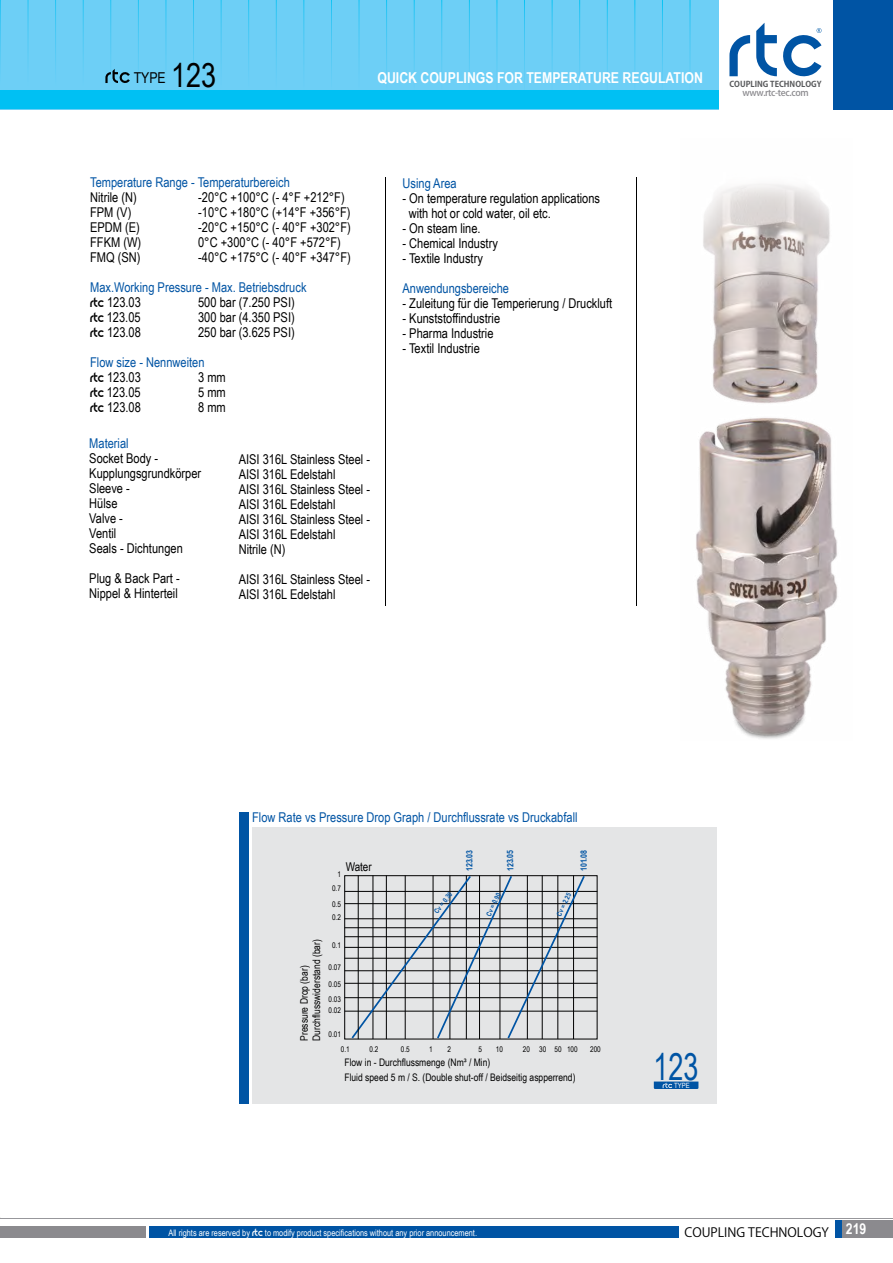
<style>
.page{position:relative;width:893px;height:1263px;background:#fff}
.page>*{position:absolute;margin:0;border:0;box-sizing:border-box;transform-origin:0 0}
.t1{font:37.05px "Arial Narrow";color:#0054a4;scale:.89 1}
.t2{font:700 15px "Arial Narrow";color:#fff}
.t3{font:15px "Arial Narrow";color:#000}
.t4{font:13.5px/15px "Arial Narrow";color:#000}
.t5{font:13.5px/15px "Arial Narrow";color:#0054a4}
.t6{font:12.75px "Koz Go Pr 6 N";color:#000}
.t7{font:12.15px "Arial Narrow";color:#000}
.t8{font:10.35px/12.1px "Arial Narrow";color:#000}
.t9{font:500 9.15px "Koz Go Pr 6 N";letter-spacing:-.04em;color:#8b8a8e}
.t10{font:9px "Arial Narrow";color:#fff}
.t11{font:700 8.7px "Arial Narrow";color:#0054a4}
.t12{font:700 8.1px "Koz Go Pr 6 N";color:#58595b}
.t13{font:7.8px/17.1px "Arial Narrow";color:#000}
.t14{font:7.2px "Arial Narrow";color:#fff}
.t15{font:700 6.9px "Arial Narrow";color:#0054a4}
.s1{font-size:33px}
.s2{font-family:"Abode";color:#000}
.s3{color:#000}
.s4{font-family:"Abode"}
.s5{font-family:"Abode";font-size:10.5px}
</style>
<div class="page">
<div style="left:252px;top:828px;width:465px;height:276px;background:#e4e5e6"></div>
<div style="left:239px;top:812px;width:10px;height:292px;background:#0054a4"></div>
<svg style="left:654px;top:1081px;width:44px;height:8px"></svg>
<div style="left:0;top:0;width:718px;height:109px;background:#6dcff6"></div>
<svg style="left:0;top:0;width:690px;height:91px"></svg>
<div style="left:0;top:91px;width:718px;height:18px;background:#00c0f3"></div>
<div style="left:843px;top:1220px;width:50px;height:17px;background:#8b8a8e"></div>
<div style="left:0;top:1226px;width:146px;height:11px;background:#8b8a8e"></div>
<div style="left:149px;top:1226px;width:529px;height:11px;background:#0054a4"></div>
<div style="left:835px;top:1220px;width:7px;height:17px;background:#0054a4"></div>
<hr style="left:0;top:1218px;width:893px;height:1px;background:#97979b">
<hr style="left:636px;top:177px;width:1px;height:429px;background:#000">
<hr style="left:385px;top:177px;width:1px;height:429px;background:#000">
<svg style="left:105px;top:69px;width:25px;height:15px"></svg>
<div style="left:833px;top:0;width:60px;height:109px;background:#0054a4"></div>
<svg style="left:729px;top:35px;width:21px;height:41px"></svg>
<svg style="left:756px;top:23px;width:65px;height:54px"></svg>
<hr style="left:345px;top:1011px;width:252px;height:1px;background:#000">
<hr style="left:345px;top:997px;width:252px;height:1px;background:#000">
<hr style="left:345px;top:983px;width:252px;height:1px;background:#000">
<hr style="left:345px;top:970px;width:252px;height:1px;background:#000">
<hr style="left:345px;top:958px;width:252px;height:1px;background:#000">
<hr style="left:345px;top:947px;width:252px;height:1px;background:#000">
<hr style="left:345px;top:936px;width:252px;height:1px;background:#000">
<hr style="left:345px;top:927px;width:252px;height:1px;background:#000">
<hr style="left:345px;top:918px;width:252px;height:1px;background:#000">
<hr style="left:345px;top:891px;width:252px;height:1px;background:#000">
<hr style="left:345px;top:903px;width:252px;height:1px;background:#000">
<svg style="left:350px;top:875px;width:236px;height:165px"></svg>
<hr style="left:358px;top:875px;width:1px;height:164px;background:#000">
<img style="left:696px;top:184px;width:142px;height:555px">
<p class="t3" style="left:134px;top:69px;width:84px">TYPE <span class="s1">123</span></p>
<p class="t2" style="left:377px;top:69px;width:327px">QUICK COUPLINGS FOR TEMPERATURE REGULATION</p>
<p class="t12" style="left:729px;top:79px;width:94px">COUPLING TECHNOLOGY</p>
<p class="t9" style="left:743px;top:88px;width:68px">www.rtc-tec.com</p>
<p class="t5" style="left:90px;top:175px;width:201px">Temperature Range - Temperaturbereich</p>
<p class="t4" style="left:90px;top:190px;width:48px">Nitrile (N)</p>
<p class="t4" style="left:198px;top:190px;width:148px">-20°C +100°C (- 4°F +212°F)</p>
<p class="t4" style="left:90px;top:205px;width:43px">FPM (V)</p>
<p class="t4" style="left:198px;top:205px;width:154px">-10°C +180°C (+14°F +356°F)</p>
<p class="t4" style="left:90px;top:220px;width:51px">EPDM (E)</p>
<p class="t4" style="left:198px;top:220px;width:154px">-20°C +150°C (- 40°F +302°F)</p>
<p class="t4" style="left:90px;top:235px;width:53px">FFKM (W)</p>
<p class="t4" style="left:198px;top:235px;width:144px">0°C +300°C (- 40°F +572°F)</p>
<p class="t4" style="left:90px;top:250px;width:52px">FMQ (SN)</p>
<p class="t4" style="left:198px;top:250px;width:154px">-40°C +175°C (- 40°F +347°F)</p>
<p class="t5" style="left:90px;top:280px;width:218px">Max.Working Pressure - Max. Betriebsdruck <span class="s2">rtc</span> <span class="s3">123.03</span></p>
<p class="t4" style="left:198px;top:295px;width:98px">500 bar (7.250 PSI)</p>
<p class="t4" style="left:90px;top:310px;width:52px"><span class="s4">rtc</span> 123.05</p>
<p class="t4" style="left:198px;top:310px;width:98px">300 bar (4.350 PSI)</p>
<p class="t4" style="left:90px;top:325px;width:52px"><span class="s4">rtc</span> 123.08</p>
<p class="t4" style="left:198px;top:325px;width:98px">250 bar (3.625 PSI)</p>
<p class="t5" style="left:90px;top:355px;width:116px">Flow size - Nennweiten <span class="s2">rtc</span> <span class="s3">123.03</span></p>
<p class="t4" style="left:198px;top:370px;width:29px">3 mm</p>
<p class="t4" style="left:90px;top:385px;width:52px"><span class="s4">rtc</span> 123.05</p>
<p class="t4" style="left:198px;top:385px;width:29px">5 mm</p>
<p class="t4" style="left:90px;top:400px;width:52px"><span class="s4">rtc</span> 123.08</p>
<p class="t4" style="left:198px;top:400px;width:29px">8 mm</p>
<p class="t5" style="left:89px;top:436px;width:41px">Material</p>
<p class="t4" style="left:89px;top:451px;width:113px">Socket Body -<br>Kupplungsgrundkörper<br>Sleeve -<br>Hülse<br>Valve -<br>Ventil<br>Seals - Dichtungen</p>
<p class="t4" style="left:89px;top:571px;width:92px">Plug &amp; Back Part -<br>Nippel &amp; Hinterteil</p>
<p class="t4" style="left:239px;top:451px;width:133px">AISI 316L Stainless Steel -<br>AISI 316L Edelstahl<br>AISI 316L Stainless Steel -<br>AISI 316L Edelstahl<br>AISI 316L Stainless Steel -<br>AISI 316L Edelstahl<br>Nitrile (N)</p>
<p class="t4" style="left:239px;top:571px;width:133px">AISI 316L Stainless Steel -<br>AISI 316L Edelstahl</p>
<p class="t5" style="left:402px;top:176px;width:56px">Using Area</p>
<p class="t4" style="left:409px;top:191px;width:193px;text-indent:-6px">- On temperature regulation applications with hot or cold water, oil etc.</p>
<p class="t4" style="left:402px;top:221px;width:80px">- On steam line.</p>
<p class="t4" style="left:402px;top:236px;width:97px">- Chemical Industry</p>
<p class="t4" style="left:402px;top:251px;width:82px">- Textile Industry</p>
<p class="t5" style="left:402px;top:281px;width:108px">Anwendungsbereiche</p>
<p class="t4" style="left:402px;top:296px;width:211px">- Zuleitung für die Temperierung / Druckluft</p>
<p class="t4" style="left:402px;top:311px;width:99px">- Kunststoffindustrie</p>
<p class="t4" style="left:402px;top:326px;width:93px">- Pharma Industrie</p>
<p class="t4" style="left:402px;top:341px;width:79px">- Textil Industrie</p>
<p class="t5" style="left:252px;top:809px;width:327px">Flow Rate vs Pressure Drop Graph / Durchflussrate vs Druckabfall</p>
<p class="t7" style="left:346px;top:860px;width:28px">Water</p>
<p class="t13" style="left:337px;top:865px;width:5px">1</p>
<p class="t13" style="left:332px;top:908px;width:10px">0.2</p>
<p class="t13" style="left:332px;top:880px;width:10px">0.7</p>
<p class="t13" style="left:332px;top:895px;width:10px">0.5</p>
<p class="t8" style="left:298px;top:1041px;width:103px;rotate:-90deg">Pressure Drop (bar)<br>Durchflusswiderstand (bar)</p>
<p class="t13" style="left:332px;top:937px;width:10px">0.1</p>
<p class="t13" style="left:328px;top:958px;width:14px">0.07<br>0.05</p>
<p class="t13" style="left:328px;top:994px;width:14px;line-height:11.1px">0.03<br>0.02</p>
<p class="t13" style="left:328px;top:1026px;width:14px">0.01</p>
<p class="t11" style="left:464px;top:871px;width:23px;rotate:-91deg">123.03</p>
<p class="t11" style="left:505px;top:871px;width:23px;rotate:-91deg">123.05</p>
<p class="t11" style="left:579px;top:871px;width:23px;rotate:-91deg">101.08</p>
<p class="t15" style="left:432px;top:910px;width:26px;rotate:-51deg">Cv = 0.30</p>
<p class="t15" style="left:484px;top:914px;width:26px;rotate:-64deg">Cv = 0.90</p>
<p class="t15" style="left:555px;top:914px;width:26px;rotate:-64deg">Cv = 2.25</p>
<p class="t13" style="left:341px;top:1040px;width:10px">0.1</p>
<p class="t13" style="left:369px;top:1040px;width:10px">0.2</p>
<p class="t13" style="left:401px;top:1040px;width:10px">0.5</p>
<p class="t13" style="left:429px;top:1040px;width:5px">1</p>
<p class="t13" style="left:448px;top:1040px;width:5px">2</p>
<p class="t13" style="left:478px;top:1040px;width:5px">5</p>
<p class="t13" style="left:554px;top:1040px;width:9px">50</p>
<p class="t13" style="left:496px;top:1040px;width:9px">10</p>
<p class="t13" style="left:590px;top:1040px;width:12px">200</p>
<p class="t13" style="left:523px;top:1040px;width:9px">20</p>
<p class="t13" style="left:539px;top:1040px;width:9px">30</p>
<p class="t13" style="left:567px;top:1040px;width:12px">100</p>
<p class="t8" style="left:344px;top:1056px;width:147px">Flow in - Durchflussmenge (Nm³ / Min)</p>
<p class="t8" style="left:344px;top:1071px;width:233px">Fluid speed 5 m / S. (Double shut-off / Beidseitig aspperrend)</p>
<p class="t10" style="left:168px;top:1227px;width:310px">All rights are reserved by <span class="s5">rtc</span> to modify product specifications without any prior announcement.</p>
<h1 class="t1" style="left:653px;top:1045px;width:52px">123</h1>
<p class="t14" style="left:674px;top:1081px;width:17px">TYPE</p>
<p class="t6" style="left:684px;top:1225px;width:146px">COUPLING TECHNOLOGY</p>
<p class="t2" style="left:846px;top:1220px;width:22px">219</p>
</div>
